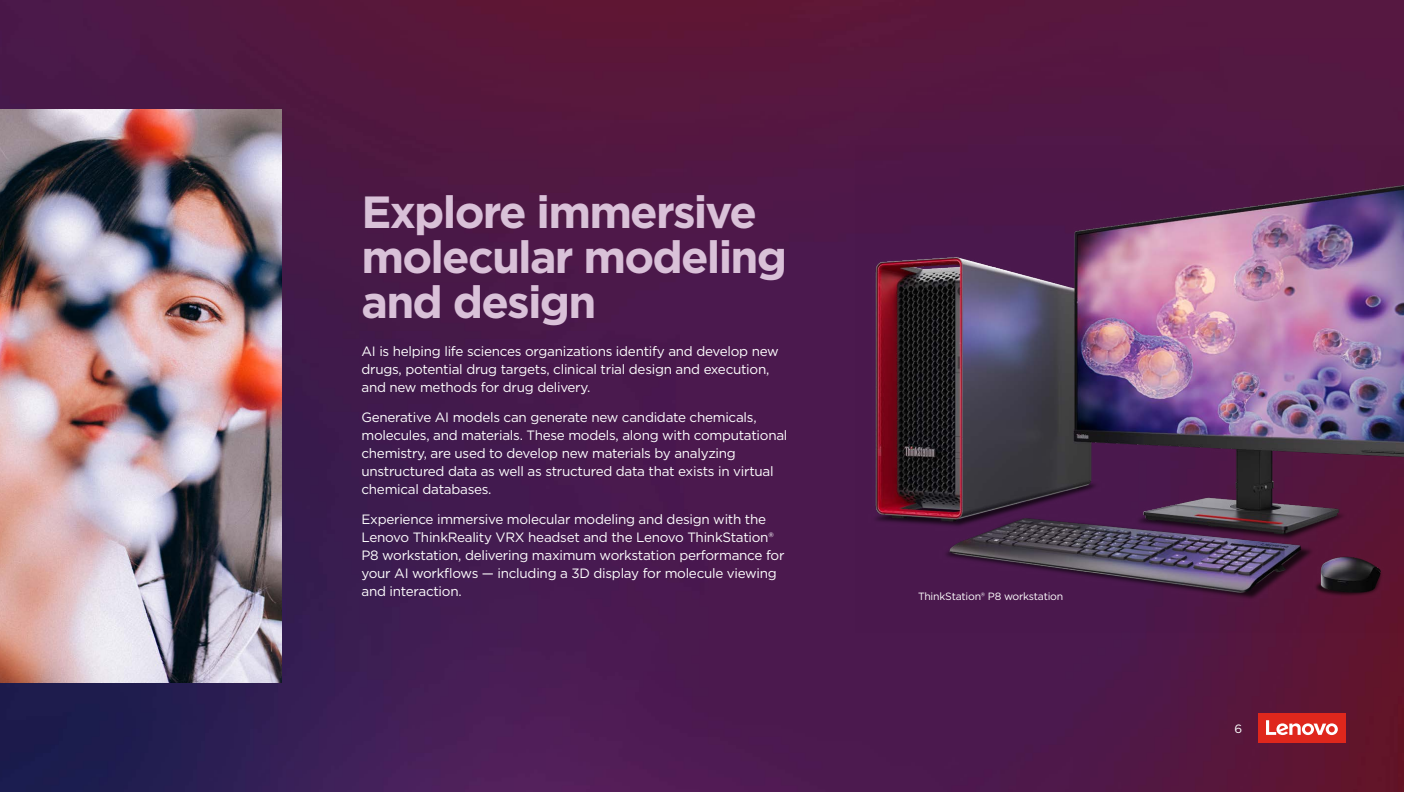
<style>
.page{position:relative;width:1404px;height:792px;background:#fff}
.page>*{position:absolute;margin:0;border:0;box-sizing:border-box;transform-origin:0 0}
.t1{font:700 45px/45px "Gotham";letter-spacing:-.04em;color:#d9c1d8}
.t2{font:13.5px/18px "Gotham";letter-spacing:-.02em;color:#fff}
.t3{font:12px "Gotham";color:#fff}
.t4{font:10.5px "Gotham";letter-spacing:-.02em;color:#fff}
</style>
<div class="page">
<img style="left:0;top:0;width:1404px;height:792px">
<img style="left:0;top:109px;width:282px;height:573px">
<img style="left:855px;top:146px;width:549px;height:486px">
<div style="left:1258px;top:713px;width:88px;height:30px;background:#df271c"></div>
<svg style="left:1266px;top:720px;width:72px;height:15px"></svg>
<h1 class="t1" style="left:362px;top:189px;width:427px">Explore immersive molecular modeling and design</h1>
<p class="t2" style="left:362px;top:342px;width:419px">AI is helping life sciences organizations identify and develop new drugs, potential drug targets, clinical trial design and execution, and new methods for drug delivery.</p>
<p class="t2" style="left:362px;top:408px;width:428px">Generative AI models can generate new candidate chemicals, molecules, and materials. These models, along with computational chemistry, are used to develop new materials by analyzing unstructured data as well as structured data that exists in virtual chemical databases.</p>
<p class="t2" style="left:362px;top:510px;width:425px">Experience immersive molecular modeling and design with the Lenovo ThinkReality VRX headset and the Lenovo ThinkStation® P8 workstation, delivering maximum workstation performance for your AI workflows — including a 3D display for molecule viewing and interaction.</p>
<p class="t4" style="left:918px;top:590px;width:147px">ThinkStation® P8 workstation</p>
<p class="t3" style="left:1234px;top:721px;width:9px">6</p>
</div>
